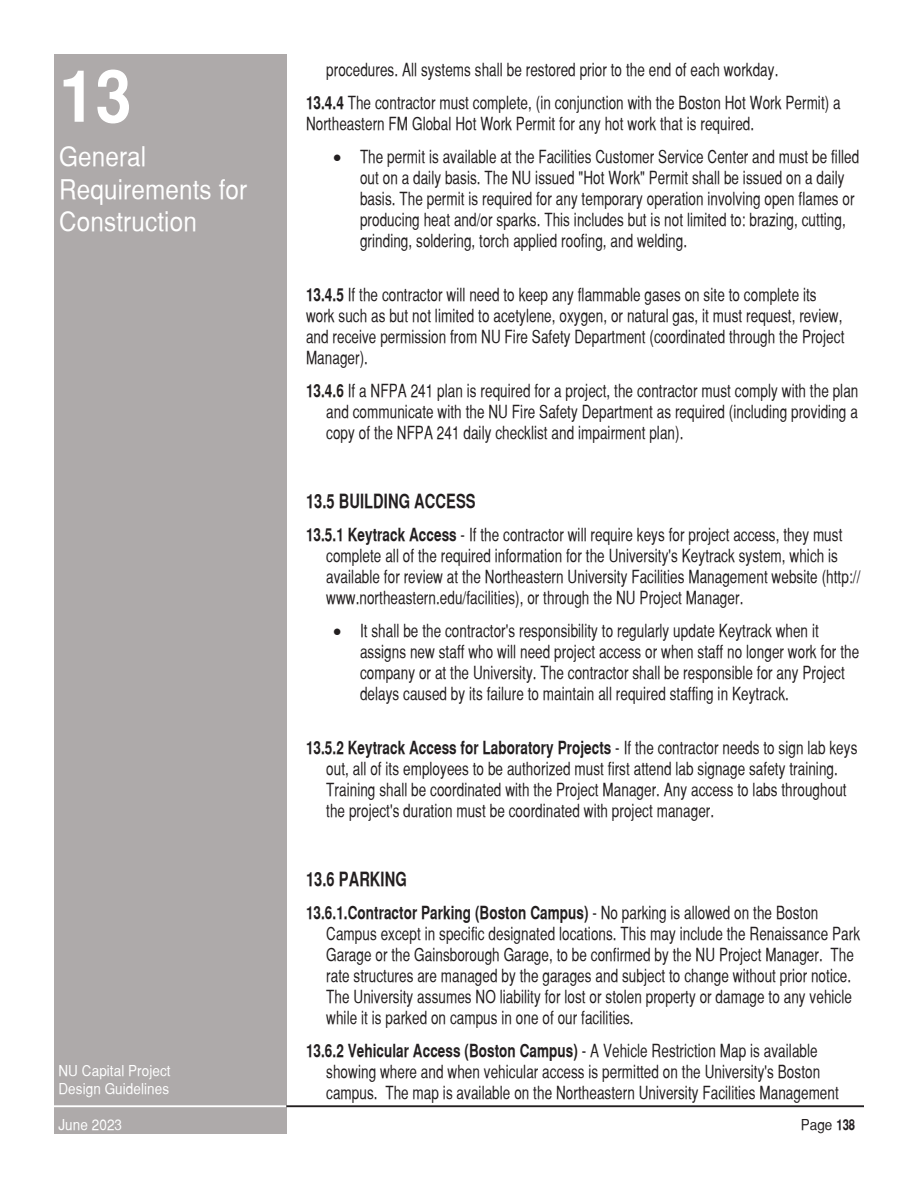
<style>
.page{position:relative;width:918px;height:1188px;background:#fff}
.page>*{position:absolute;margin:0;border:0;box-sizing:border-box;transform-origin:0 0}
.t1{font:700 72px "Sans Serif";color:#fff;scale:.9 1}
.t2{font:27px/32.4px "Sans Serif";letter-spacing:.005em;color:#fff;scale:.9 1}
.t3{font:700 19.5px "Sans Serif";letter-spacing:.005em;color:#231f20;scale:.75 1}
.t4{font:18px/21px "Sans Serif";letter-spacing:.005em;color:#231f20;scale:.75 1}
.t5{font:15px/18px "Sans Serif";letter-spacing:.005em;color:#fff;scale:.9 1}
.t6{font:15px "Sans Serif";color:#231f20;scale:.9 1}
.s1{font-weight:700}
</style>
<div class="page">
<div style="left:54px;top:54px;width:232px;height:1080px;background:#aeaaaa"></div>
<hr style="left:286px;top:1105px;width:578px;height:2px;background:#231f20">
<hr style="left:54px;top:1105px;width:232px;height:2px;background:#fff">
<p class="t1" style="left:59px;top:54px;width:82px">1 3</p>
<p class="t2" style="left:59px;top:140px;width:211px">General<br>Requirements for<br>Construction</p>
<p class="t5" style="left:58px;top:1062px;width:126px">NU Capital Project<br>Design Guidelines</p>
<p class="t5" style="left:58px;top:1116px;width:72px">June 2023</p>
<p class="t4" style="left:326px;top:59px;width:604px">procedures. All systems shall be restored prior to the end of each workday.</p>
<p class="t4" style="left:306px;top:92px;width:715px"><span class="s1">1 3.4.4</span> The contractor must complete, (in conjunction with the Boston Hot Work Permit) a<br>Northeastern FM Global Hot Work Permit for any hot work that is required.</p>
<p class="t4" style="left:360px;top:146px;width:667px;text-indent:-27px">• The permit is available at the Facilities Customer Service Center and must be filled out on a daily basis. The NU issued "Hot Work" Permit shall be issued on a daily basis. The permit is required for any temporary operation involving open flames or producing heat and/or sparks. This includes but is not limited to: brazing, cutting, grinding, soldering, torch applied roofing, and welding.</p>
<p class="t4" style="left:306px;top:284px;width:719px"><span class="s1">1 3.4.5</span> If the contractor will need to keep any flammable gases on site to complete its work such as but not limited to acetylene, oxygen, or natural gas, it must request, review, and receive permission from NU Fire Safety Department (coordinated through the Project Manager).</p>
<p class="t4" style="left:326px;top:380px;width:711px;text-align:justify;text-indent:-20px"><span class="s1">1 3.4.6</span> If a NFPA 241 plan is required for a project, the contractor must comply with the plan and communicate with the NU Fire Safety Department as required (including providing a copy of the NFPA 241 daily checklist and impairment plan).</p>
<p class="t3" style="left:306px;top:489px;width:228px">1 3.5 BUILDING ACCESS</p>
<p class="t4" style="left:326px;top:524px;width:714px;text-indent:-20px"><span class="s1">1 3.5.1 Keytrack Access</span> - If the contractor will require keys for project access, they must complete all of the required information for the University's Keytrack system, which is available for review at the Northeastern University Facilities Management website (http:// www.northeastern.edu/facilities), or through the NU Project Manager.</p>
<p class="t4" style="left:360px;top:620px;width:667px;text-indent:-27px">• It shall be the contractor's responsibility to regularly update Keytrack when it assigns new staff who will need project access or when staff no longer work for the company or at the University. The contractor shall be responsible for any Project delays caused by its failure to maintain all required staffing in Keytrack.</p>
<p class="t4" style="left:326px;top:737px;width:710px;text-indent:-20px"><span class="s1">1 3.5.2 Keytrack Access for Laboratory Projects</span> - If the contractor needs to sign lab keys out, all of its employees to be authorized must first attend lab signage safety training.<br>Training shall be coordinated with the Project Manager. Any access to labs throughout the project's duration must be coordinated with project manager.</p>
<p class="t3" style="left:306px;top:867px;width:136px">1 3.6 PARKING</p>
<p class="t4" style="left:326px;top:902px;width:713px;text-indent:-20px"><span class="s1">1 3.6.1 .Contractor Parking (Boston Campus)</span> - No parking is allowed on the Boston Campus except in specific designated locations. This may include the Renaissance Park Garage or the Gainsborough Garage, to be confirmed by the NU Project Manager. The rate structures are managed by the garages and subject to change without prior notice.<br>The University assumes NO liability for lost or stolen property or damage to any vehicle while it is parked on campus in one of our facilities.</p>
<p class="t4" style="left:326px;top:1040px;width:685px;text-indent:-20px"><span class="s1">1 3.6.2 Vehicular Access (Boston Campus)</span> - A Vehicle Restriction Map is available showing where and when vehicular access is permitted on the University's Boston campus. The map is available on the Northeastern University Facilities Management</p>
<p class="t6" style="left:801px;top:1116px;width:37px">Page</p>
</div>
